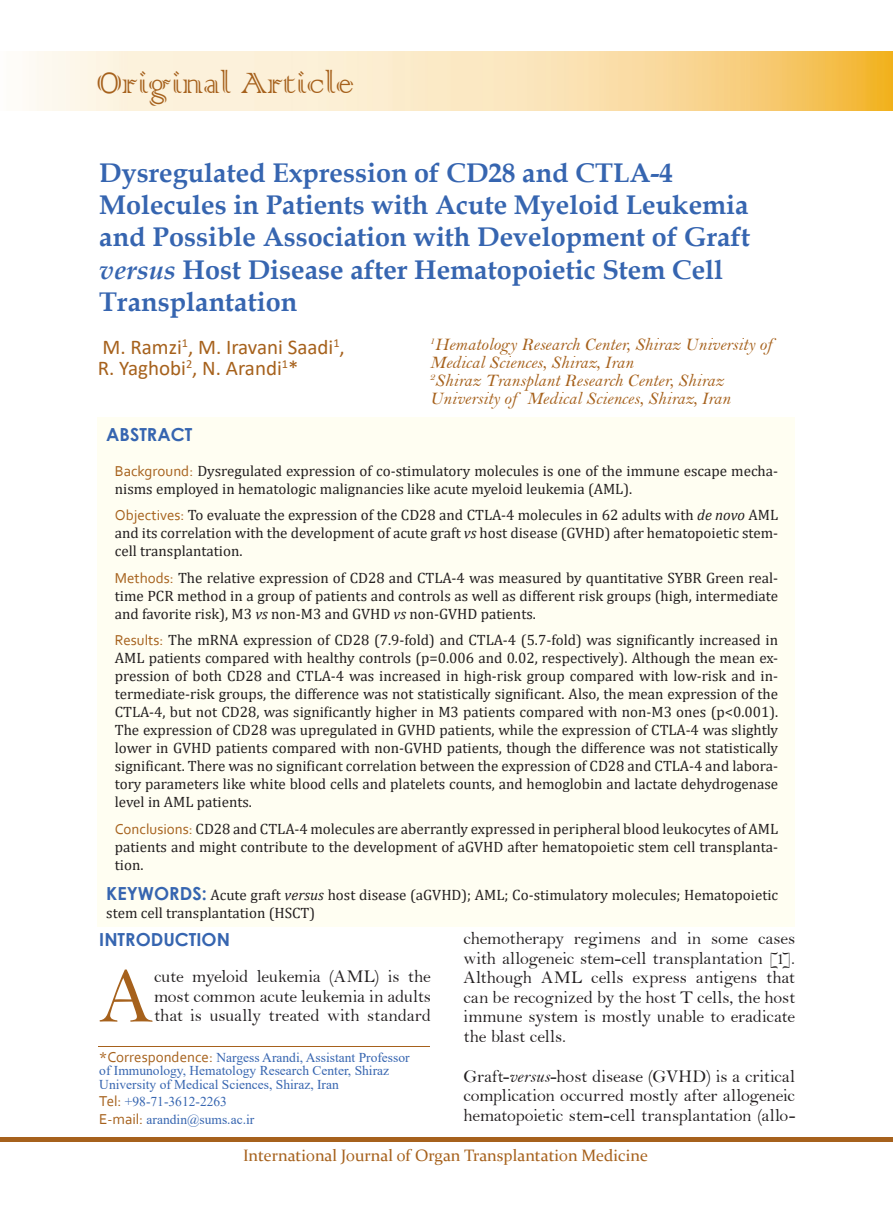
<style>
.page{position:relative;width:893px;height:1212px;background:#fff}
.page>*{position:absolute;margin:0;border:0;box-sizing:border-box;transform-origin:0 0}
.Body_first_Para{font:79.65px "Bell";color:#a6611c}
.Type_of_Article{font:39px "Colonna";color:#a6611c}
.t1{font:700 27px/32.4px "Book Antiqua";color:#3665b0}
.Authors{font:21px/21px "Calibri";color:#a6611c}
.Body_first_Para-2{font:18px/19.5px "Bell";letter-spacing:-.01em;color:#231f20;text-align:justify}
.Affiliation{font:18px/18px "Bell MT Italic";color:#a6611c}
.Body{font:18px/19.5px "Bell";letter-spacing:-.015em;color:#231f20;text-align:justify}
.Heading{font:700 18px "Century Gothic";color:#3665b0}
.t2{font:16.5px "Constantia";color:#a6611c}
.Abstract{font:15px/18px "Cambria";color:#231f20;text-align:justify}
.Key_word{font:15px/18px "Cambria";color:#231f20}
.Corespondence{font:13.5px/13.5px "Times New Roman";color:#3665b0}
.s1{font-style:italic}
.s2{font-family:"Corbel";color:#a6611c}
.s3{font-family:"Century Gothic";font-weight:700;font-size:18px;color:#3665b0}
.s4{font-family:"Bell MT Italic"}
.s5{font-family:"Corbel";font-size:15px;color:#a6611c}
</style>
<div class="page">
<div style="left:0;top:1137px;width:893px;height:5px;background:#a6611c"></div>
<img style="left:29px;top:52px;width:864px;height:59px">
<div style="left:98px;top:418px;width:697px;height:509px;background:#fffef2"></div>
<hr style="left:98px;top:1046px;width:332px;height:1px;background:#a6611c">
<p class="Type_of_Article" style="left:97px;top:57px;width:259px">Original Article</p>
<p class="t1" style="left:99px;top:156px;width:652px">Dysregulated Expression of CD28 and CTLA-4<br>Molecules in Patients with Acute Myeloid Leukemia and Possible Association with Development of Graft <span class="s1">versus</span> Host Disease after Hematopoietic Stem Cell Transplantation</p>
<p class="Authors" style="left:98px;top:336px;width:249px">M. Ramzi<sup>1</sup>, M. Iravani Saadi<sup>1</sup>,<br>R. Yaghobi<sup>2</sup>, N. Arandi<sup>1</sup>*</p>
<p class="Affiliation" style="left:430px;top:335px;width:343px"><sup>1</sup>Hematology Research Center, Shiraz University of Medical Sciences, Shiraz, Iran<br><sup>2</sup>Shiraz Transplant Research Center, Shiraz University of Medical Sciences, Shiraz, Iran</p>
<p class="Heading" style="left:106px;top:420px;width:88px">ABSTRACT</p>
<p class="Abstract" style="left:115px;top:461px;width:665px"><span class="s2">Background:</span> Dysregulated expression of co-stimulatory molecules is one of the immune escape mecha&shy;nisms employed in hematologic malignancies like acute myeloid leukemia (AML).</p>
<p class="Abstract" style="left:115px;top:506px;width:665px"><span class="s2">Objectives:</span> To evaluate the expression of the CD28 and CTLA-4 molecules in 62 adults with <span class="s1">de novo</span> AML and its correlation with the development of acute graft <span class="s1">vs</span> host disease (GVHD) after hematopoietic stem&shy;cell transplantation.</p>
<p class="Abstract" style="left:115px;top:568px;width:665px"><span class="s2">Methods:</span> The relative expression of CD28 and CTLA-4 was measured by quantitative SYBR Green real&shy;time PCR method in a group of patients and controls as well as different risk groups (high, intermediate and favorite risk), M3 <span class="s1">vs</span> non-M3 and GVHD <span class="s1">vs</span> non-GVHD patients.</p>
<p class="Abstract" style="left:115px;top:631px;width:665px"><span class="s2">Results:</span> The mRNA expression of CD28 (7.9-fold) and CTLA-4 (5.7-fold) was significantly increased in AML patients compared with healthy controls (p=0.006 and 0.02, respectively). Although the mean ex&shy;pression of both CD28 and CTLA-4 was increased in high-risk group compared with low-risk and in&shy;termediate-risk groups, the difference was not statistically significant. Also, the mean expression of the CTLA-4, but not CD28, was significantly higher in M3 patients compared with non-M3 ones (p&lt;0.001).<br>The expression of CD28 was upregulated in GVHD patients, while the expression of CTLA-4 was slightly lower in GVHD patients compared with non-GVHD patients, though the difference was not statistically significant. There was no significant correlation between the expression of CD28 and CTLA-4 and labora&shy;tory parameters like white blood cells and platelets counts, and hemoglobin and lactate dehydrogenase level in AML patients.</p>
<p class="Abstract" style="left:115px;top:819px;width:665px"><span class="s2">Conclusions:</span> CD28 and CTLA-4 molecules are aberrantly expressed in peripheral blood leukocytes of AML patients and might contribute to the development of aGVHD after hematopoietic stem cell transplanta&shy;tion.</p>
<p class="Key_word" style="left:106px;top:885px;width:673px"><span class="s3">KEYWORDS:</span> Acute graft <span class="s1">versus</span> host disease (aGVHD); AML; Co-stimulatory molecules; Hematopoietic stem cell transplantation (HSCT)</p>
<p class="Heading" style="left:99px;top:926px;width:132px">INTRODUCTION</p>
<p class="Body_first_Para" style="left:99px;top:949px;width:56px">A</p>
<p class="Body_first_Para-2" style="left:154px;top:967px;width:278px">cute myeloid leukemia (AML) is the most common acute leukemia in adults that is usually treated with standard</p>
<p class="Body_first_Para-2" style="left:463px;top:929px;width:333px">chemotherapy regimens and in some cases with allogeneic stem-cell transplantation [1].<br>Although AML cells express antigens that can be recognized by the host T cells, the host immune system is mostly unable to eradicate the blast cells.</p>
<p class="Body" style="left:463px;top:1066px;width:333px">Graft-<span class="s4">versus</span>-host disease (GVHD) is a critical complication occurred mostly after allogeneic hematopoietic stem-cell transplantation (allo-</p>
<p class="Corespondence" style="left:99px;top:1050px;width:312px"><span class="s5">*Correspondence:</span> Nargess Arandi, Assistant Professor of Immunology, Hematology Research Center, Shiraz<br>University of Medical Sciences, Shiraz, Iran</p>
<p class="Corespondence" style="left:99px;top:1094px;width:129px"><span class="s5">Tel:</span> +98-71-3612-2263</p>
<p class="Corespondence" style="left:99px;top:1112px;width:156px"><span class="s5">E-mail:</span> arandin@sums.ac.ir</p>
<p class="t2" style="left:243px;top:1144px;width:406px">International Journal of Organ Transplantation Medicine</p>
</div>
